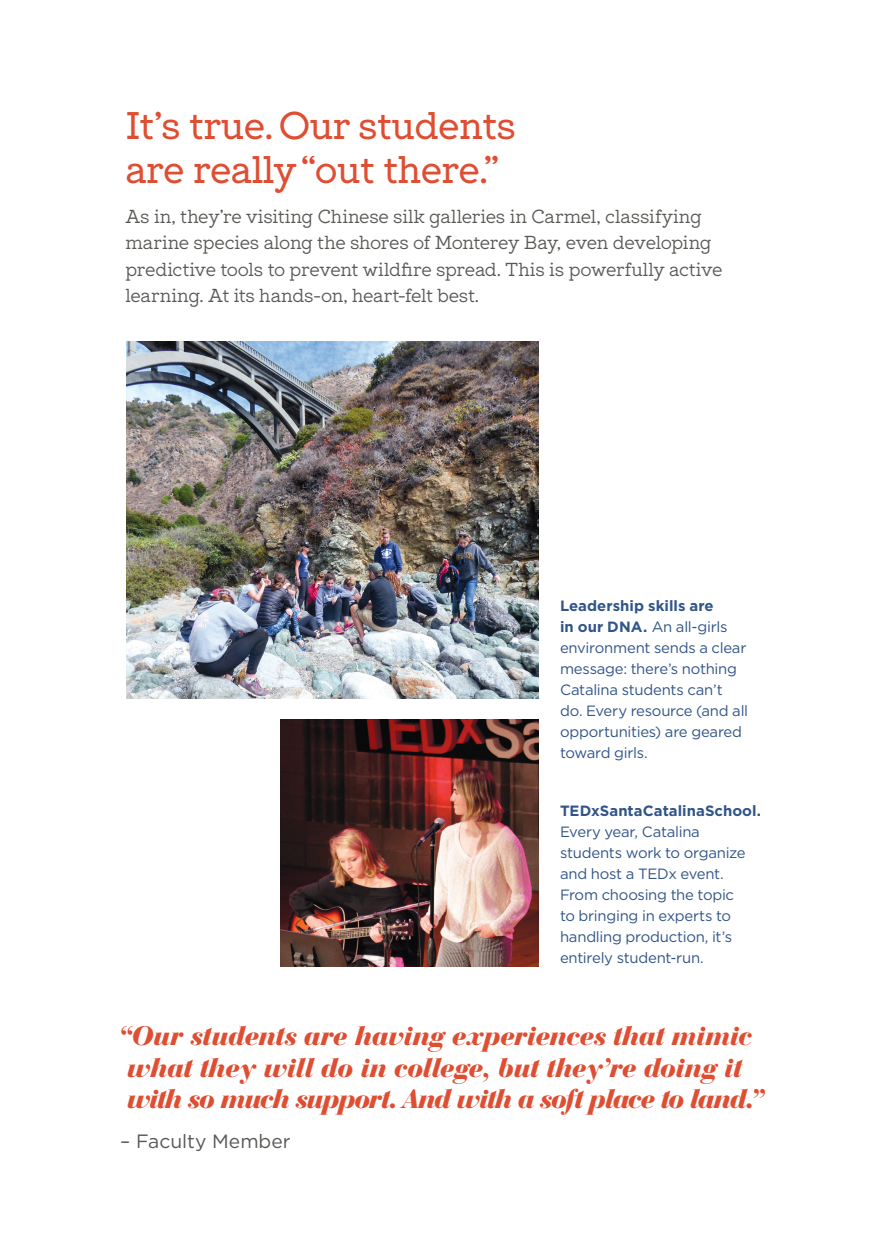
<style>
.page{position:relative;width:882px;height:1260px;background:#fff}
.page>*{position:absolute;margin:0;border:0;box-sizing:border-box;transform-origin:0 0}
.t1{font:500 38.5px/43.8px "Locke";letter-spacing:-.01em;color:#de4e32}
.t2{font:italic 900 28px/31.5px "Bauer Bodoni BT";letter-spacing:-.005em;color:#de4e32;text-align:center}
.t3{font:19.25px "Gotham HTF";color:#595855}
.t4{font:18.9px/26.2px "Locke";letter-spacing:-.01em;color:#595855}
.t5{font:14.88px/21px "Gotham HTF";letter-spacing:-.015em;color:#315588}
.s1{font-weight:700}
</style>
<div class="page">
<img style="left:281px;top:719px;width:258px;height:247px">
<img style="left:126px;top:342px;width:413px;height:356px">
<p class="t1" style="left:125px;top:104px;width:392px">It’s true. Our students are really “out there.”</p>
<p class="t4" style="left:125px;top:204px;width:599px">As in, they’re visiting Chinese silk galleries in Carmel, classifying marine species along the shores of Monterey Bay, even developing predictive tools to prevent wildfire spread. This is powerfully active learning. At its hands-on, heart-felt best.</p>
<p class="t5" style="left:560px;top:595px;width:190px"><span class="s1">Leadership skills are<br>in our DNA.</span> An all-girls environment sends a clear message: there’s nothing<br>Catalina students can’t do. Every resource (and all opportunities) are geared toward girls.</p>
<p class="t5" style="left:560px;top:800px;width:203px"><span class="s1">TEDxSantaCatalinaSchool.<br></span>Every year, Catalina students work to organize and host a TEDx event.<br>From choosing the topic<br>to bringing in experts to handling production, it’s entirely student-run.</p>
<p class="t2" style="left:119px;top:1020px;width:648px">“Our students are having experiences that mimic what they will do in college, but they’re doing it with so much support. And with a soft place to land.”</p>
<p class="t3" style="left:120px;top:1131px;width:172px">– Faculty Member</p>
</div>
